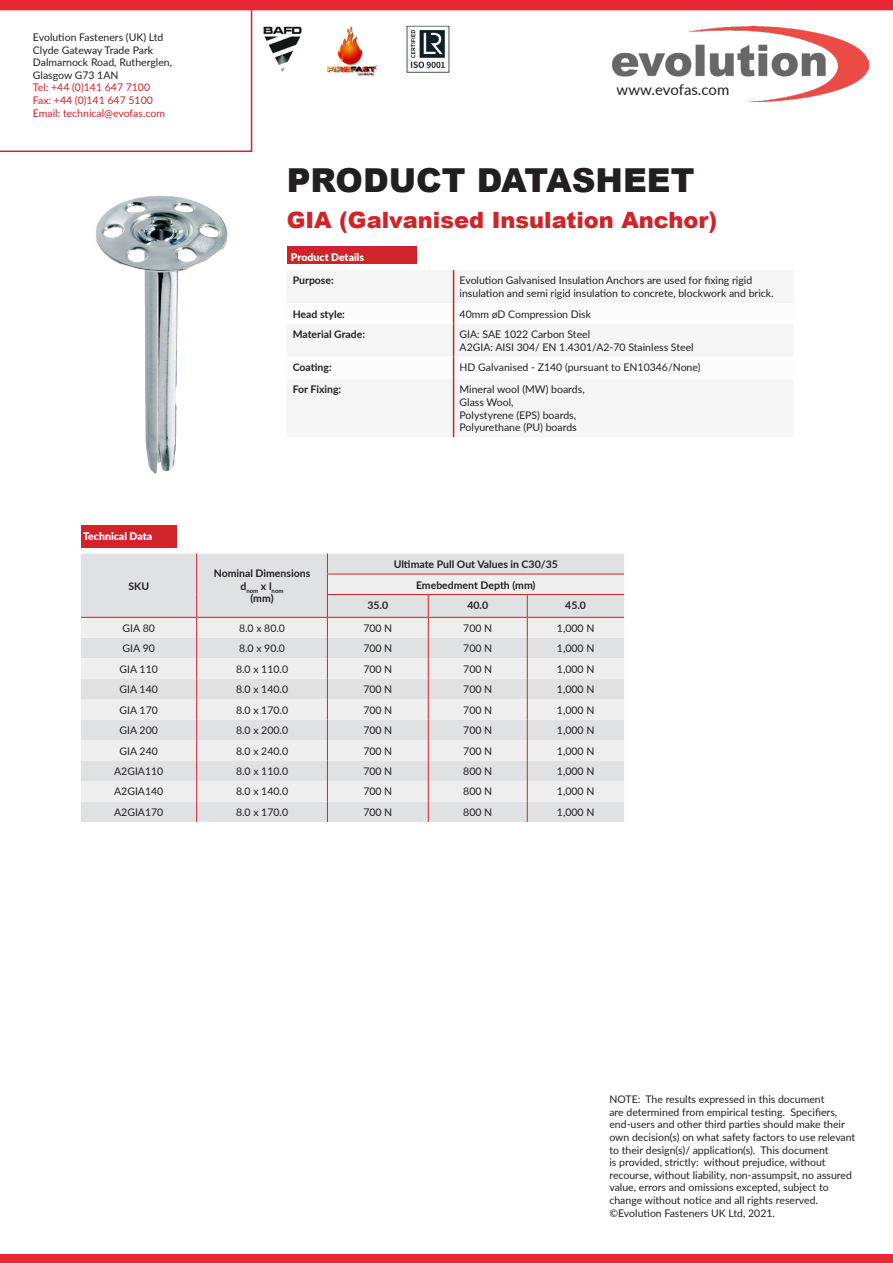
<style>
.page{position:relative;width:893px;height:1263px;background:#fff}
.page>*{position:absolute;margin:0;border:0;box-sizing:border-box;transform-origin:0 0}
.t1{font:900 33px "Arial";color:#231f20}
.t2{font:900 22.5px "Arial";color:#d1232a}
.t3{font:15px "Lato";color:#231f20}
.t4{font:10.5px/12.6px "Lato";color:#231f20}
.t5{font:700 10.5px "Lato";color:#231f20}
.t6{font:10.5px "Lato";color:#d1232a}
.t7{font:900 10.5px "Lato";color:#fff}
.t8{font:700 6.15px "Lato";color:#231f20}
</style>
<div class="page">
<img style="left:95px;top:195px;width:231px;height:279px">
<div style="left:287px;top:247px;width:129px;height:17px;background:#d1232a"></div>
<div style="left:287px;top:270px;width:168px;height:167px;background:#f5f5f6"></div>
<hr style="left:453px;top:270px;width:1px;height:33px;background:#d1232a">
<svg style="left:287px;top:303px;width:168px;height:76px"></svg>
<hr style="left:453px;top:379px;width:1px;height:58px;background:#d1232a">
<svg style="left:0;top:0;width:893px;height:152px"></svg>
<div style="left:0;top:1254px;width:893px;height:9px;background:#e82634"></div>
<img style="left:324px;top:23px;width:58px;height:57px">
<div style="left:81px;top:525px;width:95px;height:23px;background:#d1232a"></div>
<div style="left:81px;top:554px;width:543px;height:268px;background:#e0e1e3"></div>
<svg style="left:81px;top:574px;width:543px;height:227px;background:#e7e7e8"></svg>
<hr style="left:81px;top:617px;width:116px;height:1px;background:#d1232a">
<hr style="left:197px;top:617px;width:130px;height:1px;background:#d1232a">
<hr style="left:327px;top:617px;width:101px;height:1px;background:#d1232a">
<hr style="left:428px;top:617px;width:99px;height:1px;background:#d1232a">
<svg style="left:196px;top:554px;width:1px;height:268px"></svg>
<svg style="left:428px;top:595px;width:1px;height:227px"></svg>
<svg style="left:527px;top:595px;width:1px;height:227px"></svg>
<hr style="left:527px;top:617px;width:97px;height:1px;background:#d1232a">
<hr style="left:327px;top:574px;width:101px;height:1px;background:#d1232a">
<svg style="left:327px;top:554px;width:1px;height:268px"></svg>
<hr style="left:428px;top:574px;width:99px;height:1px;background:#d1232a">
<hr style="left:527px;top:574px;width:97px;height:1px;background:#d1232a">
<hr style="left:327px;top:594px;width:101px;height:1px;background:#d1232a">
<hr style="left:428px;top:594px;width:99px;height:1px;background:#d1232a">
<hr style="left:527px;top:594px;width:97px;height:1px;background:#d1232a">
<p class="t4" style="left:33px;top:30px;width:132px">Evolution Fasteners (UK) Ltd<br>Clyde Gateway Trade Park</p>
<p class="t4" style="left:33px;top:56px;width:141px">Dalmarnock Road, Rutherglen,</p>
<p class="t4" style="left:33px;top:68px;width:87px">Glasgow G73 1AN</p>
<p class="t6" style="left:33px;top:80px;width:119px">Tel: +44 (0)141 647 7100</p>
<p class="t6" style="left:33px;top:93px;width:121px">Fax: +44 (0)141 647 5100</p>
<p class="t6" style="left:33px;top:105px;width:134px">Email: technical@evofas.com</p>
<p class="t7" style="left:83px;top:528px;width:71px">Technical Data</p>
<p class="t5" style="left:128px;top:578px;width:22px">SKU</p>
<p class="t3" style="left:617px;top:79px;width:114px">www.evofas.com</p>
<p class="t1" style="left:287px;top:156px;width:409px">PRODUCT DATASHEET</p>
<p class="t2" style="left:287px;top:204px;width:432px">GIA (Galvanised Insulation Anchor)</p>
<p class="t7" style="left:291px;top:249px;width:75px">Product Details</p>
<p class="t5" style="left:293px;top:273px;width:43px">Purpose:</p>
<p class="t4" style="left:460px;top:274px;width:294px">Evolution Galvanised Insulation Anchors are used for fixing rigid</p>
<p class="t4" style="left:460px;top:286px;width:316px">insulation and semi rigid insulation to concrete, blockwork and brick.</p>
<p class="t5" style="left:293px;top:306px;width:54px">Head style:</p>
<p class="t4" style="left:460px;top:307px;width:133px">40mm øD Compression Disk</p>
<p class="t5" style="left:293px;top:326px;width:74px">Material Grade:</p>
<p class="t4" style="left:460px;top:327px;width:132px">GIA: SAE 1022 Carbon Steel</p>
<p class="t4" style="left:460px;top:340px;width:236px">A2GIA: AISI 304/ EN 1.4301/A2-70 Stainless Steel</p>
<p class="t5" style="left:293px;top:359px;width:41px">Coating:</p>
<p class="t4" style="left:460px;top:360px;width:242px">HD Galvanised - Z140 (pursuant to EN10346/None)</p>
<p class="t5" style="left:293px;top:382px;width:50px">For Fixing:</p>
<p class="t4" style="left:460px;top:383px;width:127px">Mineral wool (MW) boards,</p>
<p class="t4" style="left:460px;top:395px;width:56px">Glass Wool,</p>
<p class="t4" style="left:460px;top:408px;width:118px">Polystyrene (EPS) boards,</p>
<p class="t4" style="left:460px;top:421px;width:119px">Polyurethane (PU) boards</p>
<p class="t5" style="left:214px;top:565px;width:98px">Nominal Dimensions</p>
<p class="t8" style="left:240px;top:586px;width:45px"><sup>d</sup>nom <sup>x</sup> <sup>l</sup>nom</p>
<p class="t5" style="left:250px;top:591px;width:25px">(mm)</p>
<p class="t5" style="left:394px;top:556px;width:166px">Ultimate Pull Out Values in C30/35</p>
<p class="t5" style="left:416px;top:577px;width:121px">Emebedment Depth (mm)</p>
<p class="t5" style="left:367px;top:597px;width:22px">35.0</p>
<p class="t5" style="left:467px;top:597px;width:22px">40.0</p>
<p class="t5" style="left:565px;top:597px;width:22px">45.0</p>
<p class="t4" style="left:123px;top:621px;width:34px">GIA 80</p>
<p class="t4" style="left:239px;top:621px;width:48px">8.0 x 80.0</p>
<p class="t4" style="left:363px;top:621px;width:30px">700 N</p>
<p class="t4" style="left:463px;top:621px;width:30px">700 N</p>
<p class="t4" style="left:557px;top:621px;width:39px">1,000 N</p>
<p class="t4" style="left:123px;top:642px;width:34px">GIA 90</p>
<p class="t4" style="left:239px;top:642px;width:48px">8.0 x 90.0</p>
<p class="t4" style="left:363px;top:642px;width:30px">700 N</p>
<p class="t4" style="left:463px;top:642px;width:30px">700 N</p>
<p class="t4" style="left:557px;top:642px;width:39px">1,000 N</p>
<p class="t4" style="left:120px;top:662px;width:40px">GIA 110</p>
<p class="t4" style="left:236px;top:662px;width:54px">8.0 x 110.0</p>
<p class="t4" style="left:363px;top:662px;width:30px">700 N</p>
<p class="t4" style="left:463px;top:662px;width:30px">700 N</p>
<p class="t4" style="left:557px;top:662px;width:39px">1,000 N</p>
<p class="t4" style="left:120px;top:683px;width:40px">GIA 140</p>
<p class="t4" style="left:236px;top:683px;width:54px">8.0 x 140.0</p>
<p class="t4" style="left:363px;top:683px;width:30px">700 N</p>
<p class="t4" style="left:463px;top:683px;width:30px">700 N</p>
<p class="t4" style="left:557px;top:683px;width:39px">1,000 N</p>
<p class="t4" style="left:120px;top:703px;width:40px">GIA 170</p>
<p class="t4" style="left:236px;top:703px;width:54px">8.0 x 170.0</p>
<p class="t4" style="left:363px;top:703px;width:30px">700 N</p>
<p class="t4" style="left:463px;top:703px;width:30px">700 N</p>
<p class="t4" style="left:557px;top:703px;width:39px">1,000 N</p>
<p class="t4" style="left:120px;top:723px;width:40px">GIA 200</p>
<p class="t4" style="left:236px;top:723px;width:54px">8.0 x 200.0</p>
<p class="t4" style="left:363px;top:723px;width:30px">700 N</p>
<p class="t4" style="left:463px;top:723px;width:30px">700 N</p>
<p class="t4" style="left:557px;top:723px;width:39px">1,000 N</p>
<p class="t4" style="left:120px;top:744px;width:40px">GIA 240</p>
<p class="t4" style="left:236px;top:744px;width:54px">8.0 x 240.0</p>
<p class="t4" style="left:363px;top:744px;width:30px">700 N</p>
<p class="t4" style="left:463px;top:744px;width:30px">700 N</p>
<p class="t4" style="left:557px;top:744px;width:39px">1,000 N</p>
<p class="t4" style="left:114px;top:764px;width:51px">A2GIA110</p>
<p class="t4" style="left:236px;top:764px;width:54px">8.0 x 110.0</p>
<p class="t4" style="left:363px;top:764px;width:30px">700 N</p>
<p class="t4" style="left:463px;top:764px;width:30px">800 N</p>
<p class="t4" style="left:557px;top:764px;width:39px">1,000 N</p>
<p class="t4" style="left:114px;top:785px;width:51px">A2GIA140</p>
<p class="t4" style="left:236px;top:785px;width:54px">8.0 x 140.0</p>
<p class="t4" style="left:363px;top:785px;width:30px">700 N</p>
<p class="t4" style="left:463px;top:785px;width:30px">800 N</p>
<p class="t4" style="left:557px;top:785px;width:39px">1,000 N</p>
<p class="t4" style="left:114px;top:805px;width:51px">A2GIA170</p>
<p class="t4" style="left:236px;top:805px;width:54px">8.0 x 170.0</p>
<p class="t4" style="left:363px;top:805px;width:30px">700 N</p>
<p class="t4" style="left:463px;top:805px;width:30px">800 N</p>
<p class="t4" style="left:557px;top:805px;width:39px">1,000 N</p>
<p class="t4" style="left:609px;top:1092px;width:247px">NOTE: The results expressed in this document<br>are determined from empirical testing. Specifiers, end-users and other third parties should make their own decision(s) on what safety factors to use relevant to their design(s)/ application(s). This document<br>is provided, strictly: without prejudice, without recourse, without liability, non-assumpsit, no assured value, errors and omissions excepted, subject to change without notice and all rights reserved.</p>
<p class="t4" style="left:609px;top:1206px;width:167px">©Evolution Fasteners UK Ltd, 2021.</p>
</div>
